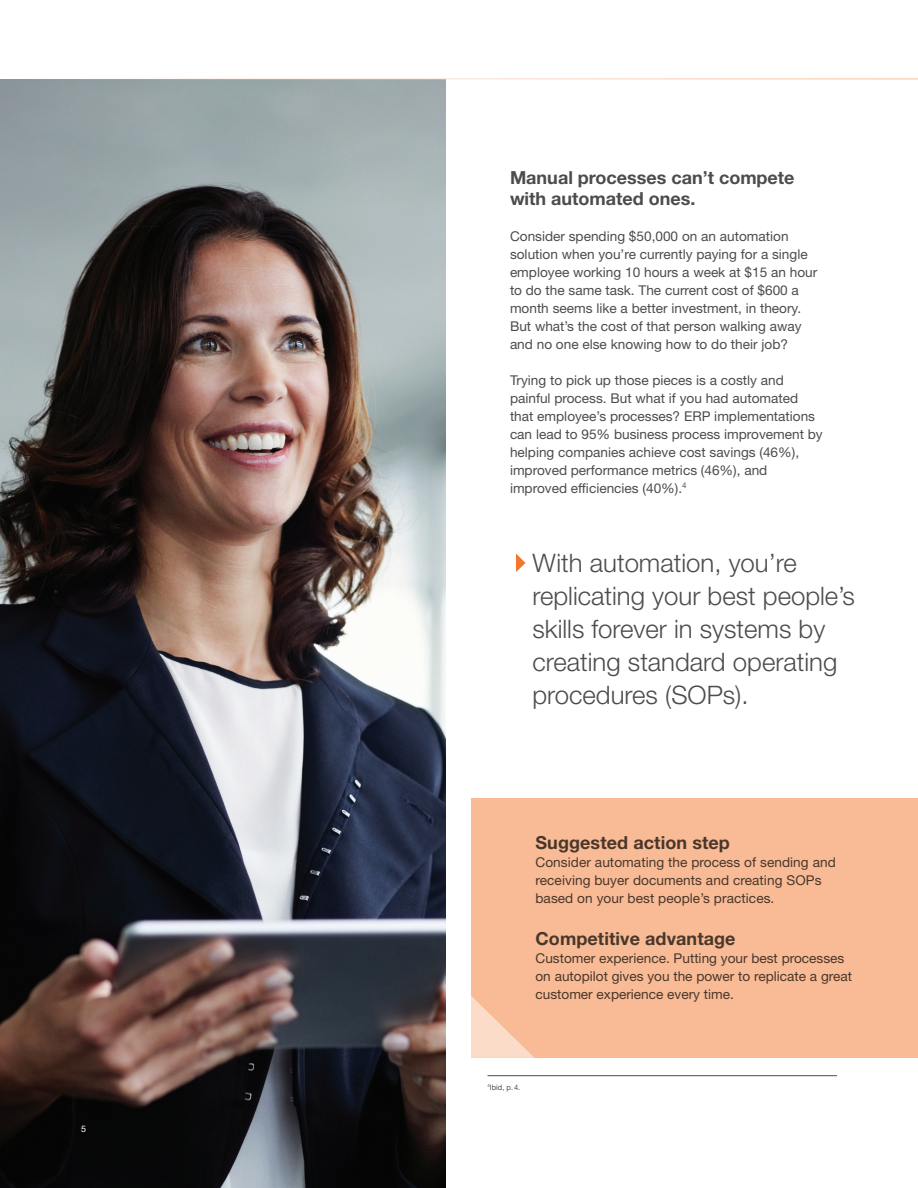
<style>
.page{position:relative;width:918px;height:1188px;background:#fff}
.page>*{position:absolute;margin:0;border:0;box-sizing:border-box;transform-origin:0 0}
.t1{font:300 25.5px/33px "Helvetica Neue LT Std";color:#4c4c4c}
.H1_heading{font:700 18px/21px "Helvetica Neue LT Std";color:#4c4c4c}
.t2{font:13.5px/18px "Helvetica Neue LT Std";color:#4c4c4c}
.t3{font:9px "Helvetica Neue LT Std";color:#fff}
.t4{font:7.5px "Helvetica Neue LT Std";color:#4c4c4c}
</style>
<div class="page">
<hr style="left:488px;top:1075px;width:349px;height:1px;background:#4c4c4c">
<img style="left:0;top:80px;width:446px;height:1108px">
<div style="left:471px;top:798px;width:447px;height:260px;background:#f8bb95"></div>
<svg style="left:471px;top:996px;width:63px;height:62px"></svg>
<svg style="left:516px;top:554px;width:9px;height:18px"></svg>
<svg style="left:0;top:78px;width:918px;height:2px;background:#e7dad1"></svg>
<p class="t3" style="left:81px;top:1123px;width:7px">5</p>
<p class="H1_heading" style="left:510px;top:167px;width:286px">Manual processes can’t compete with automated ones.</p>
<p class="t2" style="left:510px;top:227px;width:280px">Consider spending $50,000 on an automation</p>
<p class="t2" style="left:510px;top:245px;width:309px">solution when you’re currently paying for a single employee working 10 hours a week at $15 an hour to do the same task. The current cost of $600 a month seems like a better investment, in theory.<br>But what’s the cost of that person walking away and no one else knowing how to do their job?</p>
<p class="t2" style="left:510px;top:371px;width:314px">Trying to pick up those pieces is a costly and painful process. But what if you had automated that employee’s processes? ERP implementations can lead to 95% business process improvement by helping companies achieve cost savings (46%), improved performance metrics (46%), and improved efficiencies (40%).<sup>4</sup></p>
<p class="t1" style="left:532px;top:546px;width:324px">With automation, you’re replicating your best people’s skills forever in systems by creating standard operating procedures (SOPs).</p>
<h2 class="H1_heading" style="left:536px;top:831px;width:196px">Suggested action step</h2>
<p class="t2" style="left:536px;top:853px;width:302px">Consider automating the process of sending and receiving buyer documents and creating SOPs based on your best people’s practices.</p>
<h2 class="H1_heading" style="left:536px;top:927px;width:202px">Competitive advantage</h2>
<p class="t2" style="left:536px;top:949px;width:318px">Customer experience. Putting your best processes on autopilot gives you the power to replicate a great customer experience every time.</p>
<p class="t4" style="left:488px;top:1083px;width:34px"><sup>4</sup>Ibid, p. 4.</p>
</div>
